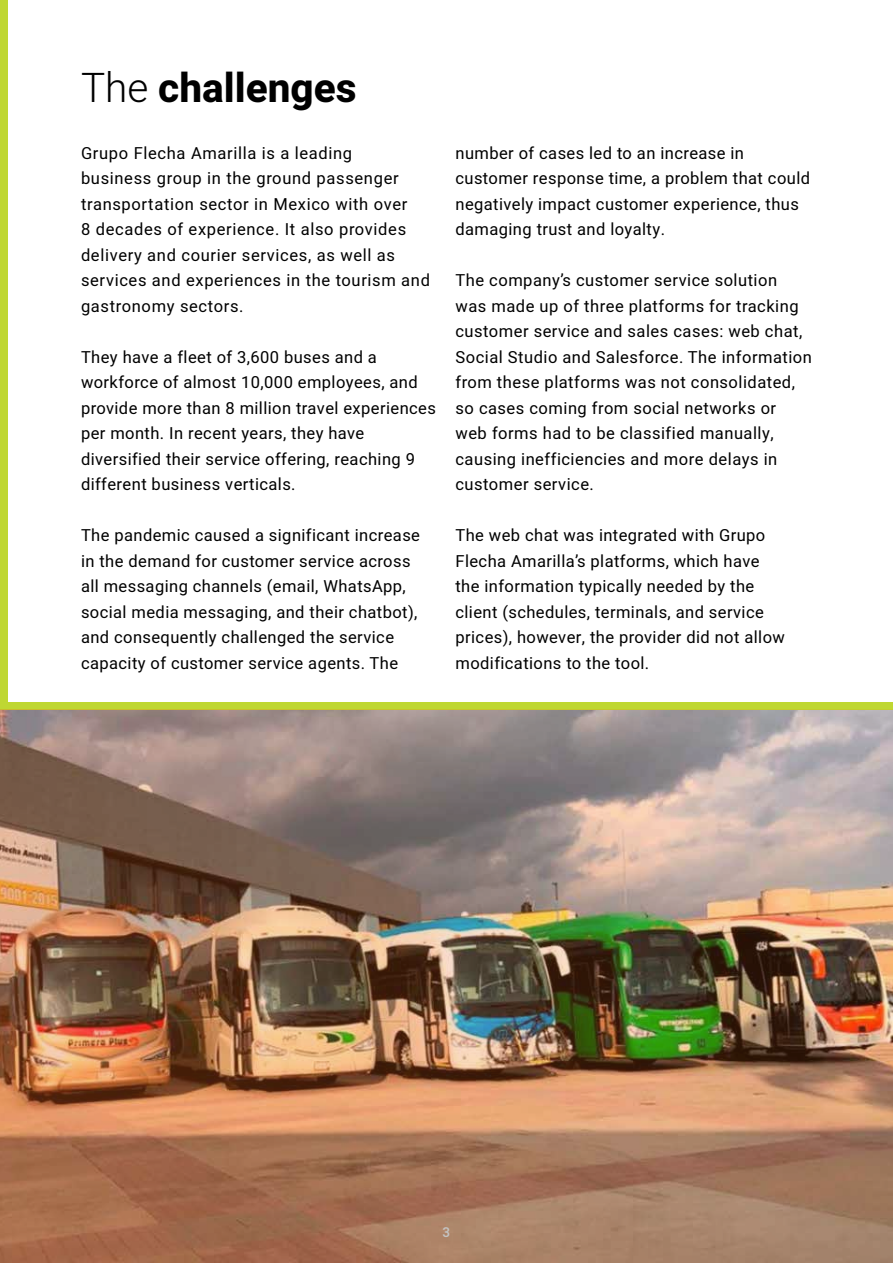
<style>
.page{position:relative;width:893px;height:1263px;background:#fff}
.page>*{position:absolute;margin:0;border:0;box-sizing:border-box;transform-origin:0 0}
.t1{font:800 40.5px "Heebo";color:#000}
.t2{font:16.5px/25.5px "Heebo";letter-spacing:.025em;color:#000}
.t3{font:500 13.5px "Heebo";color:#c4c4c4}
.s1{font-weight:300}
</style>
<div class="page">
<div style="left:0;top:0;width:7px;height:709px;background:#bfd732"></div>
<div style="left:0;top:702px;width:893px;height:7px;background:#bfd732"></div>
<img style="left:0;top:709px;width:893px;height:554px">
<h1 class="t1" style="left:81px;top:59px;width:277px"><span class="s1">The</span> challenges</h1>
<p class="t2" style="left:81px;top:140px;width:350px">Grupo Flecha Amarilla is a leading<br>business group in the ground passenger transportation sector in Mexico with over<br>8 decades of experience. It also provides delivery and courier services, as well as services and experiences in the tourism and gastronomy sectors.</p>
<p class="t2" style="left:81px;top:344px;width:356px">They have a fleet of 3,600 buses and a workforce of almost 10,000 employees, and provide more than 8 million travel experiences per month. In recent years, they have diversified their service offering, reaching 9 different business verticals.</p>
<p class="t2" style="left:81px;top:523px;width:341px">The pandemic caused a significant increase in the demand for customer service across all messaging channels (email, WhatsApp, social media messaging, and their chatbot), and consequently challenged the service capacity of customer service agents. The</p>
<p class="t2" style="left:455px;top:140px;width:356px">number of cases led to an increase in customer response time, a problem that could negatively impact customer experience, thus damaging trust and loyalty.</p>
<p class="t2" style="left:455px;top:268px;width:358px">The company’s customer service solution was made up of three platforms for tracking customer service and sales cases: web chat, Social Studio and Salesforce. The information from these platforms was not consolidated, so cases coming from social networks or<br>web forms had to be classified manually, causing inefficiencies and more delays in customer service.</p>
<p class="t2" style="left:455px;top:523px;width:331px">The web chat was integrated with Grupo Flecha Amarilla’s platforms, which have the information typically needed by the client (schedules, terminals, and service prices), however, the provider did not allow modifications to the tool.</p>
<p class="t3" style="left:443px;top:1223px;width:9px">3</p>
</div>
